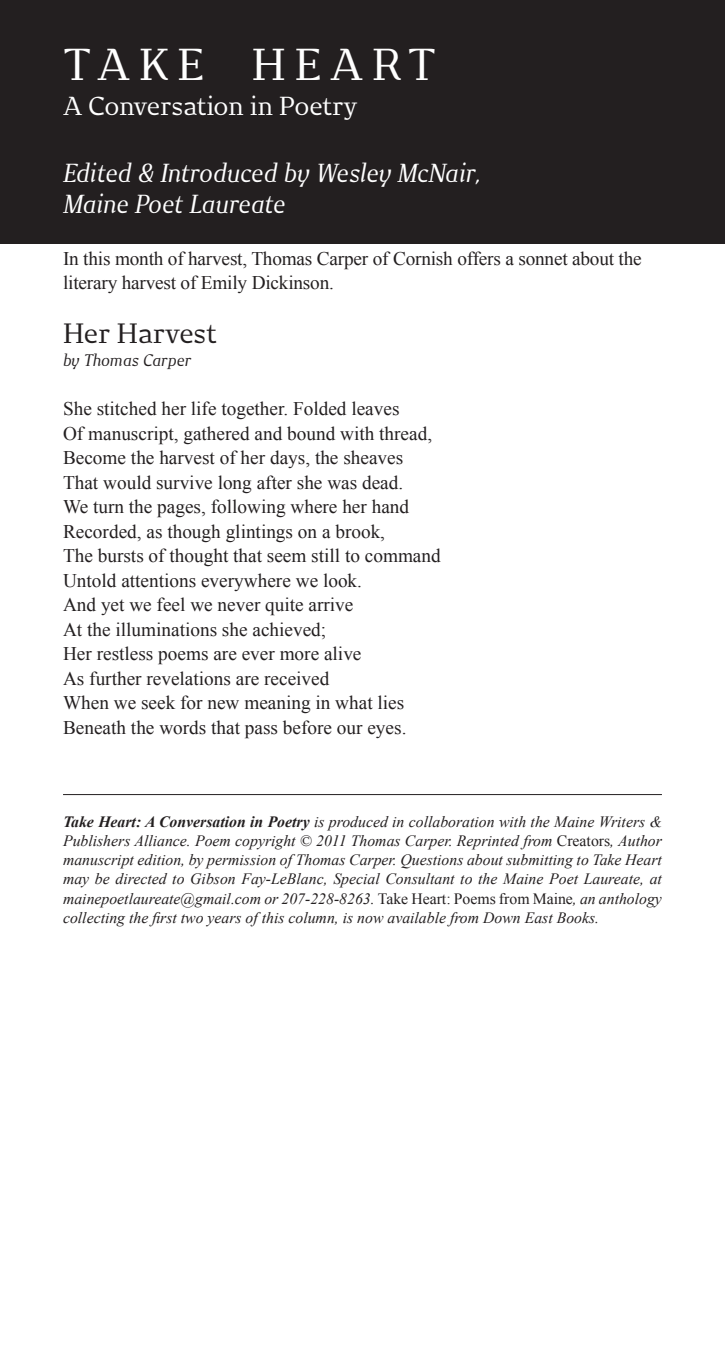
<style>
.page{position:relative;width:725px;height:1355px;background:#fff}
.page>*{position:absolute;margin:0;border:0;box-sizing:border-box;transform-origin:0 0}
.t1{font:42px "New June Serif";letter-spacing:.21em;color:#fff}
.t2{font:26.25px "New June Serif";color:#231f20}
.t3{font:italic 24.5px/31.5px "New June Serif";letter-spacing:-.02em;color:#fff}
.t4{font:24.5px "New June Serif";color:#fff}
.t5{font:19.25px/24.5px "Times New Roman";color:#231f20}
.t6{font:italic 15.75px/19.2px "Times New Roman";color:#231f20;text-align:justify}
.t7{font:italic 15.75px "New June Serif";color:#231f20}
.s1{font-weight:700}
.s2{font-style:normal}
</style>
<div class="page">
<div style="left:0;top:0;width:724px;height:243px;background:#231f20"></div>
<hr style="left:63px;top:794px;width:599px;height:1px;background:#231f20">
<h1 class="t1" style="left:63px;top:39px;width:374px">TAKE HEART</h1>
<p class="t4" style="left:63px;top:91px;width:296px">A Conversation in Poetry</p>
<p class="t3" style="left:63px;top:156px;width:419px">Edited &amp; Introduced by Wesley McNair,<br>Maine Poet Laureate</p>
<p class="t5" style="left:63px;top:245px;width:580px">In this month of harvest, Thomas Carper of Cornish offers a sonnet about the literary harvest of Emily Dickinson.</p>
<h2 class="t2" style="left:63px;top:318px;width:155px">Her Harvest</h2>
<p class="t7" style="left:63px;top:351px;width:130px">by Thomas Carper</p>
<p class="t5" style="left:63px;top:396px;width:379px">She stitched her life together. Folded leaves<br>Of manuscript, gathered and bound with thread, Become the harvest of her days, the sheaves That would survive long after she was dead.<br>We turn the pages, following where her hand Recorded, as though glintings on a brook,<br>The bursts of thought that seem still to command Untold attentions everywhere we look.<br>And yet we feel we never quite arrive<br>At the illuminations she achieved;<br>Her restless poems are ever more alive<br>As further revelations are received<br>When we seek for new meaning in what lies Beneath the words that pass before our eyes.</p>
<p class="t6" style="left:63px;top:811px;width:600px"><span class="s1">Take Heart: A Conversation in Poetry</span> is produced in collaboration with the Maine Writers &amp; Publishers Alliance. Poem copyright © 2011 Thomas Carper. Reprinted from <span class="s2">Creators</span>, Author manuscript edition, by permission of Thomas Carper. Questions about submitting to Take Heart may be directed to Gibson Fay-LeBlanc, Special Consultant to the Maine Poet Laureate, at mainepoetlaureate@gmail.com or 207-228-8263. <span class="s2">Take Heart: Poems from Maine</span>, an anthology collecting the first two years of this column, is now available from Down East Books.</p>
</div>
